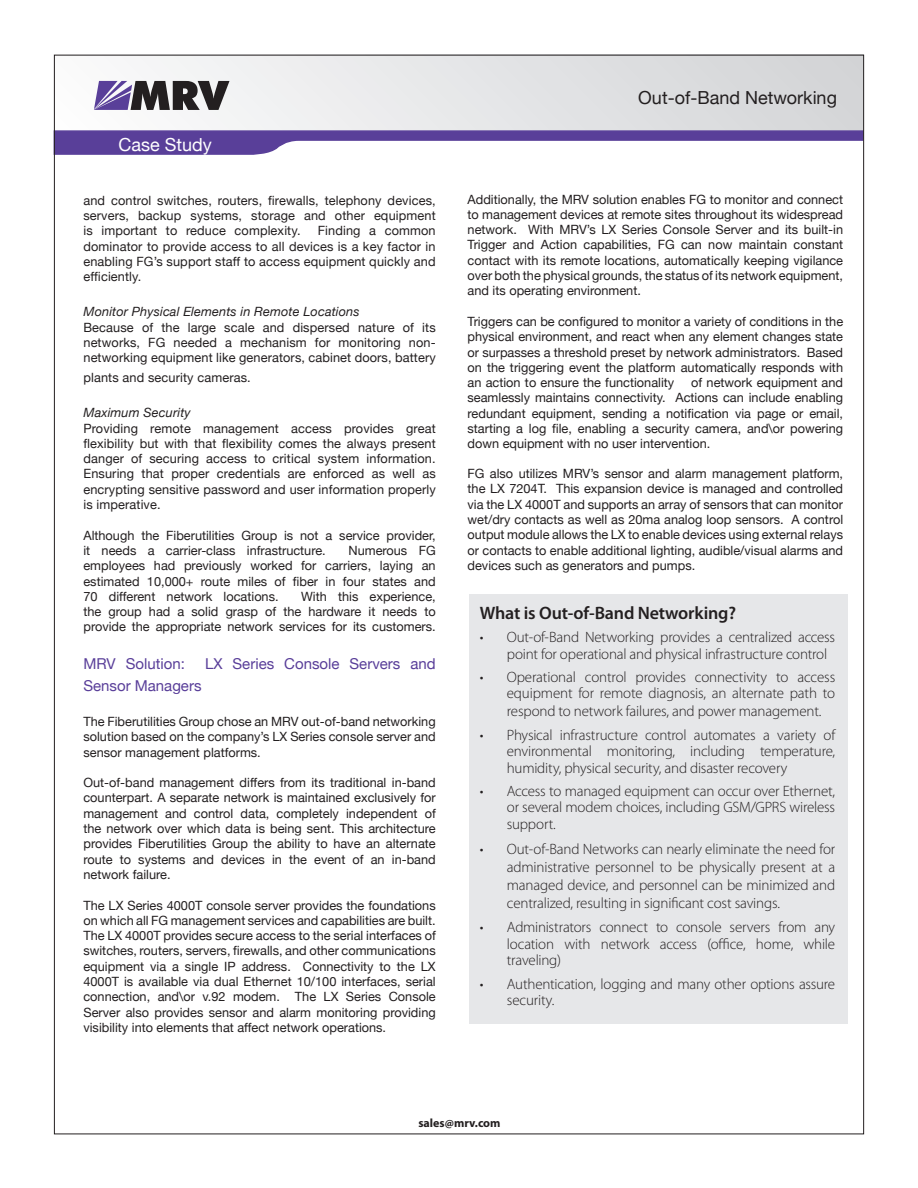
<style>
.page{position:relative;width:918px;height:1188px;background:#fff}
.page>*{position:absolute;margin:0;border:0;box-sizing:border-box;transform-origin:0 0}
.t1{font:600 18px "Myriad Pro";letter-spacing:-.01em;color:#231f20}
.t2{font:18px "Helvetica Neue";color:#231f20}
.t3{font:18px "Helvetica Neue";color:#fff}
.Bullet_Level_2{font:300 15px/16.5px "Myriad Pro";letter-spacing:-.01em;color:#231f20;text-align:justify}
.Bullet_Level_1{font:300 15px/16.5px "Myriad Pro";letter-spacing:-.015em;color:#231f20;text-align:justify}
.t4{font:15px "Helvetica Neue";color:#593e99}
.t5{font:12.75px/15.3px "Helvetica Neue";color:#231f20;text-align:justify}
.t6{font:italic 12.75px "Helvetica Neue";letter-spacing:.01em;color:#231f20}
.t7{font:700 12px "Myriad Pro";color:#231f20}
</style>
<div class="page">
<div style="left:54px;top:55px;width:810px;height:84px;background:linear-gradient(to right,#fcfcfc,#d2d4d6)"></div>
<svg style="left:53px;top:130px;width:809px;height:26px"></svg>
<svg style="left:94px;top:81px;width:136px;height:29px"></svg>
<div style="left:469px;top:594px;width:379px;height:429px;background:#e6e7e9"></div>
<h1 class="t3" style="left:119px;top:134px;width:95px">Case Study</h1>
<p class="t5" style="left:83px;top:192px;width:354px">and control switches, routers, firewalls, telephony devices, servers, backup systems, storage and other equipment is important to reduce complexity.</p>
<p class="t5" style="left:83px;top:223px;width:354px;text-indent:234px">Finding a common dominator to provide access to all devices is a key factor in enabling FG’s support staff to access equipment quickly and efficiently.</p>
<p class="t6" style="left:83px;top:304px;width:278px">Monitor Physical Elements in Remote Locations</p>
<p class="t5" style="left:83px;top:319px;width:354px">Because of the large scale and dispersed nature of its networks, FG needed a mechanism for monitoring non&shy;networking equipment like generators, cabinet doors, battery</p>
<p class="t5" style="left:83px;top:370px;width:169px">plants and security cameras.</p>
<p class="t6" style="left:83px;top:405px;width:109px">Maximum Security</p>
<p class="t5" style="left:83px;top:420px;width:354px">Providing remote management access provides great flexibility but with that flexibility comes the always present danger of securing access to critical system information.<br>Ensuring that proper credentials are enforced as well as encrypting sensitive password and user information properly is imperative.</p>
<p class="t5" style="left:83px;top:527px;width:354px">Although the Fiberutilities Group is not a service provider, it needs a carrier-class infrastructure.</p>
<p class="t5" style="left:83px;top:543px;width:354px;text-indent:265px">Numerous FG employees had previously worked for carriers, laying an estimated 10,000+ route miles of fiber in four states and 70 different network locations.</p>
<p class="t5" style="left:83px;top:588px;width:354px;text-indent:218px">With this experience, the group had a solid grasp of the hardware it needs to provide the appropriate network services for its customers.</p>
<p class="t4" style="left:83px;top:655px;width:103px">MRV Solution:</p>
<p class="t4" style="left:205px;top:655px;width:232px">LX Series Console Servers and</p>
<p class="t4" style="left:83px;top:677px;width:120px">Sensor Managers</p>
<p class="t5" style="left:83px;top:714px;width:354px">The Fiberutilities Group chose an MRV out-of-band networking solution based on the company’s LX Series console server and sensor management platforms.</p>
<p class="t5" style="left:83px;top:775px;width:354px">Out-of-band management differs from its traditional in-band counterpart. A separate network is maintained exclusively for management and control data, completely independent of the network over which data is being sent. This architecture provides Fiberutilities Group the ability to have an alternate route to systems and devices in the event of an in-band network failure.</p>
<p class="t5" style="left:83px;top:897px;width:354px">The LX Series 4000T console server provides the foundations on which all FG management services and capabilities are built.<br>The LX 4000T provides secure access to the serial interfaces of switches, routers, servers, firewalls, and other communications equipment via a single IP address. Connectivity to the LX 4000T is available via dual Ethernet 10/100 interfaces, serial connection, and\or v.92 modem. The LX Series Console Server also provides sensor and alarm monitoring providing visibility into elements that affect network operations.</p>
<h1 class="t2" style="left:638px;top:87px;width:200px">Out-of-Band Networking</h1>
<p class="t5" style="left:468px;top:191px;width:377px">Additionally, the MRV solution enables FG to monitor and connect to management devices at remote sites throughout its widespread network. With MRV’s LX Series Console Server and its built-in Trigger and Action capabilities, FG can now maintain constant contact with its remote locations, automatically keeping vigilance over both the physical grounds, the status of its network equipment, and its operating environment.</p>
<p class="t5" style="left:468px;top:314px;width:377px">Triggers can be configured to monitor a variety of conditions in the physical environment, and react when any element changes state or surpasses a threshold preset by network administrators. Based on the triggering event the platform automatically responds with an action to ensure the functionality</p>
<p class="t5" style="left:468px;top:375px;width:377px;text-indent:224px">of network equipment and seamlessly maintains connectivity. Actions can include enabling redundant equipment, sending a notification via page or email, starting a log file, enabling a security camera, and\or powering down equipment with no user intervention.</p>
<p class="t5" style="left:468px;top:466px;width:377px">FG also utilizes MRV’s sensor and alarm management platform, the LX 7204T. This expansion device is managed and controlled via the LX 4000T and supports an array of sensors that can monitor wet/dry contacts as well as 20ma analog loop sensors. A control output module allows the LX to enable devices using external relays or contacts to enable additional lighting, audible/visual alarms and devices such as generators and pumps.</p>
<p class="t1" style="left:480px;top:601px;width:258px">What is Out-of-Band Networking?</p>
<p class="Bullet_Level_2" style="left:507px;top:629px;width:330px;text-indent:-27px">• Out-of-Band Networking provides a centralized access point for operational and physical infrastructure control</p>
<p class="Bullet_Level_2" style="left:480px;top:668px;width:357px;text-align:right">• Operational control provides connectivity to access equipment for remote diagnosis, an alternate path to</p>
<p class="Bullet_Level_2" style="left:507px;top:703px;width:316px">respond to network failures, and power management.</p>
<p class="Bullet_Level_1" style="left:507px;top:726px;width:330px;text-indent:-27px">• Physical infrastructure control automates a variety of environmental monitoring, including temperature, humidity, physical security, and disaster recovery</p>
<p class="Bullet_Level_2" style="left:507px;top:782px;width:330px;text-indent:-27px">• Access to managed equipment can occur over Ethernet, or several modem choices, including GSM/GPRS wireless support.</p>
<p class="Bullet_Level_2" style="left:507px;top:839px;width:330px;line-height:18px;text-indent:-27px">• Out-of-Band Networks can nearly eliminate the need for administrative personnel to be physically present at a managed device, and personnel can be minimized and centralized, resulting in significant cost savings.</p>
<p class="Bullet_Level_2" style="left:507px;top:919px;width:330px;text-indent:-27px">• Administrators connect to console servers from any location with network access (office, home, while traveling)</p>
<p class="Bullet_Level_2" style="left:507px;top:975px;width:330px;text-indent:-27px">• Authentication, logging and many other options assure security.</p>
<p class="t7" style="left:418px;top:1115px;width:84px">sales@mrv.com</p>
</div>
